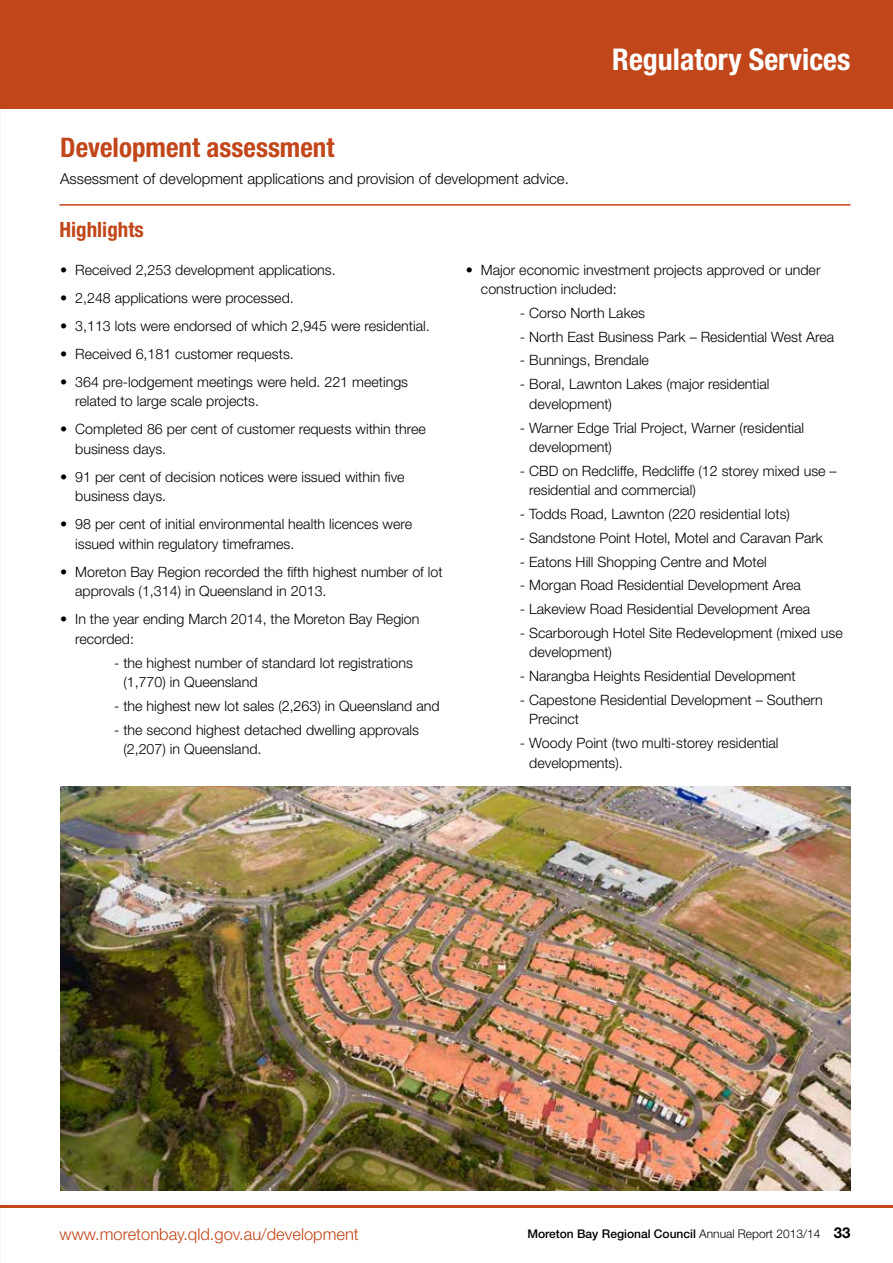
<style>
.page{position:relative;width:893px;height:1263px;background:#fff}
.page>*{position:absolute;margin:0;border:0;box-sizing:border-box;transform-origin:0 0}
.t1{font:700 condensed 30px "Helvetica Neue";color:#fff}
.t2{font:700 condensed 27px "Helvetica Neue";color:#c14619}
.t3{font:700 condensed 21px "Helvetica Neue";color:#c14619}
.t4{font:300 16.5px "Helvetica Neue";color:#c14619}
.t5{font:300 15px "Helvetica Neue";color:#000}
.t6{font:300 14.25px/19.5px "Helvetica Neue";color:#000}
.t7{font:500 12px "Helvetica Neue";color:#000}
.s1{font-weight:300}
.s2{font-weight:700;font-size:15px}
</style>
<div class="page">
<hr style="left:0;top:1205px;width:893px;height:2px;background:#c14619">
<hr style="left:0;top:0;width:1px;height:1263px;background:#c14619">
<div style="left:0;top:0;width:893px;height:108px;background:#c14619"></div>
<hr style="left:60px;top:204px;width:790px;height:2px;background:#c14619">
<img style="left:60px;top:787px;width:790px;height:403px">
<h1 class="t1" style="left:612px;top:41px;width:240px">Regulatory Services</h1>
<h2 class="t2" style="left:60px;top:131px;width:276px">Development assessment</h2>
<p class="t5" style="left:60px;top:169px;width:510px">Assessment of development applications and provision of development advice.</p>
<h3 class="t3" style="left:60px;top:217px;width:86px">Highlights</h3>
<p class="t6" style="left:60px;top:260px;width:277px">• Received 2,253 development applications.</p>
<p class="t6" style="left:60px;top:288px;width:235px">• 2,248 applications were processed.</p>
<p class="t6" style="left:60px;top:316px;width:371px">• 3,113 lots were endorsed of which 2,945 were residential.</p>
<p class="t6" style="left:60px;top:344px;width:235px">• Received 6,181 customer requests.</p>
<p class="t6" style="left:75px;top:372px;width:334px;text-indent:-15px">• 364 pre-lodgement meetings were held. 221 meetings related to large scale projects.</p>
<p class="t6" style="left:75px;top:419px;width:352px;text-indent:-15px">• Completed 86 per cent of customer requests within three business days.</p>
<p class="t6" style="left:75px;top:467px;width:331px;text-indent:-15px">• 91 per cent of decision notices were issued within five business days.</p>
<p class="t6" style="left:75px;top:514px;width:338px;text-indent:-15px">• 98 per cent of initial environmental health licences were issued within regulatory timeframes.</p>
<p class="t6" style="left:75px;top:562px;width:369px;text-indent:-15px">• Moreton Bay Region recorded the fifth highest number of lot approvals (1,314) in Queensland in 2013.</p>
<p class="t6" style="left:75px;top:609px;width:346px;text-indent:-15px">• In the year ending March 2014, the Moreton Bay Region recorded:</p>
<p class="t6" style="left:123px;top:652px;width:291px;text-indent:-9px">- the highest number of standard lot registrations (1,770) in Queensland</p>
<p class="t6" style="left:114px;top:696px;width:327px">- the highest new lot sales (2,263) in Queensland and</p>
<p class="t6" style="left:123px;top:719px;width:297px;text-indent:-9px">- the second highest detached dwelling approvals (2,207) in Queensland.</p>
<p class="t6" style="left:481px;top:260px;width:341px;text-indent:-15px">• Major economic investment projects approved or under construction included:</p>
<p class="t6" style="left:520px;top:303px;width:127px">- Corso North Lakes</p>
<p class="t6" style="left:520px;top:327px;width:316px">- North East Business Park – Residential West Area</p>
<p class="t6" style="left:520px;top:350px;width:131px">- Bunnings, Brendale</p>
<p class="t6" style="left:529px;top:374px;width:242px;text-indent:-9px">- Boral, Lawnton Lakes (major residential development)</p>
<p class="t6" style="left:529px;top:417px;width:277px;text-indent:-9px">- Warner Edge Trial Project, Warner (residential development)</p>
<p class="t6" style="left:529px;top:461px;width:309px;text-indent:-9px">- CBD on Redcliffe, Redcliffe (12 storey mixed use – residential and commercial)</p>
<p class="t6" style="left:520px;top:504px;width:272px">- Todds Road, Lawnton (220 residential lots)</p>
<p class="t6" style="left:520px;top:528px;width:305px">- Sandstone Point Hotel, Motel and Caravan Park</p>
<p class="t6" style="left:520px;top:551px;width:248px">- Eatons Hill Shopping Centre and Motel</p>
<p class="t6" style="left:520px;top:575px;width:282px">- Morgan Road Residential Development Area</p>
<p class="t6" style="left:520px;top:599px;width:292px">- Lakeview Road Residential Development Area</p>
<p class="t6" style="left:529px;top:623px;width:315px;text-indent:-9px">- Scarborough Hotel Site Redevelopment (mixed use development)</p>
<p class="t6" style="left:520px;top:666px;width:277px">- Narangba Heights Residential Development</p>
<p class="t6" style="left:529px;top:690px;width:295px;text-indent:-9px">- Capestone Residential Development – Southern<br>Precinct</p>
<p class="t6" style="left:529px;top:733px;width:251px;text-indent:-9px">- Woody Point (two multi-storey residential developments).</p>
<p class="t4" style="left:60px;top:1224px;width:301px">www.moretonbay.qld.gov.au/development</p>
<p class="t7" style="left:527px;top:1227px;width:325px">Moreton Bay Regional Council <span class="s1">Annual Report 2013/14</span> <span class="s2">33</span></p>
</div>
